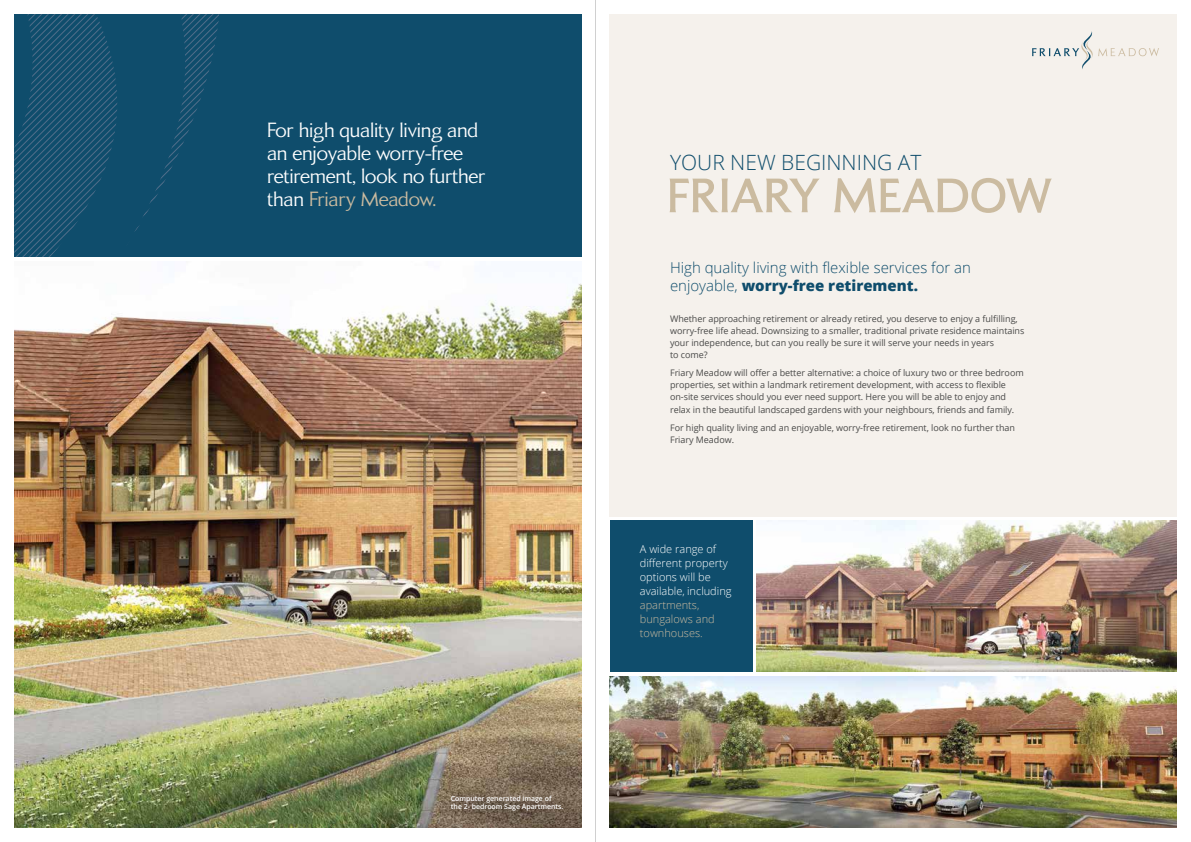
<style>
.page{position:relative;width:1191px;height:842px;background:#fff}
.page>*{position:absolute;margin:0;border:0;box-sizing:border-box;transform-origin:0 0}
.t1{font:600 50.4px "Incarnatus II";color:#cbbba0}
.t2{font:300 21.5px/23px "Incarnatus II";letter-spacing:-.01em;color:#fff}
.t3{font:300 21px "Open Sans";color:#0f4d6c}
.t4{font:300 15px/17.9px "Open Sans";color:#0f4d6c}
.t5{font:300 11px/14px "Open Sans";color:#fff}
.t6{font:300 11px/14px "Open Sans";color:#cbbba0}
.t7{font:9px/12.2px "Open Sans";letter-spacing:-.005em;color:#4a4a49}
.t8{font:600 7px/8px "Open Sans";letter-spacing:-.005em;color:#fff}
.s1{color:#cbbba0}
.s2{font-weight:800}
</style>
<div class="page">
<div style="left:609px;top:14px;width:567px;height:502px;background:#f5f1ec"></div>
<div style="left:14px;top:14px;width:567px;height:243px;background:#0f4d6c"></div>
<svg style="left:14px;top:14px;width:205px;height:243px"></svg>
<svg style="left:1032px;top:31px;width:127px;height:38px"></svg>
<div style="left:609px;top:521px;width:143px;height:151px;background:#0f4d6c"></div>
<img style="left:14px;top:283px;width:567px;height:545px">
<img style="left:609px;top:676px;width:567px;height:152px">
<img style="left:757px;top:521px;width:419px;height:151px">
<hr style="left:595px;top:0;width:1px;height:842px;background:#000">
<h2 class="t2" style="left:267px;top:118px;width:220px">For high quality living and an enjoyable worry-free retirement, look no further than <span class="s1">Friary Meadow.</span></h2>
<p class="t8" style="left:451px;top:794px;width:114px">Computer generated image of the 2- bedroom Sage Apartments.</p>
<h3 class="t3" style="left:670px;top:148px;width:253px">YOUR NEW BEGINNING AT</h3>
<h1 class="t1" style="left:667px;top:167px;width:386px">FRIARY MEADOW</h1>
<h3 class="t4" style="left:670px;top:258px;width:302px">High quality living with flexible services for an enjoyable, <span class="s2">worry-free retirement.</span></h3>
<p class="t7" style="left:670px;top:312px;width:356px">Whether approaching retirement or already retired, you deserve to enjoy a fulfilling, worry-free life ahead. Downsizing to a smaller, traditional private residence maintains your independence, but can you really be sure it will serve your needs in years<br>to come?</p>
<p class="t7" style="left:670px;top:366px;width:355px">Friary Meadow will offer a better alternative: a choice of luxury two or three bedroom properties, set within a landmark retirement development, with access to flexible on-site services should you ever need support. Here you will be able to enjoy and relax in the beautiful landscaped gardens with your neighbours, friends and family.</p>
<p class="t7" style="left:670px;top:421px;width:346px">For high quality living and an enjoyable, worry-free retirement, look no further than<br>Friary Meadow.</p>
<p class="t5" style="left:640px;top:542px;width:93px">A wide range of different property options will be available, including</p>
<p class="t6" style="left:640px;top:598px;width:76px">apartments, bungalows and townhouses.</p>
</div>
